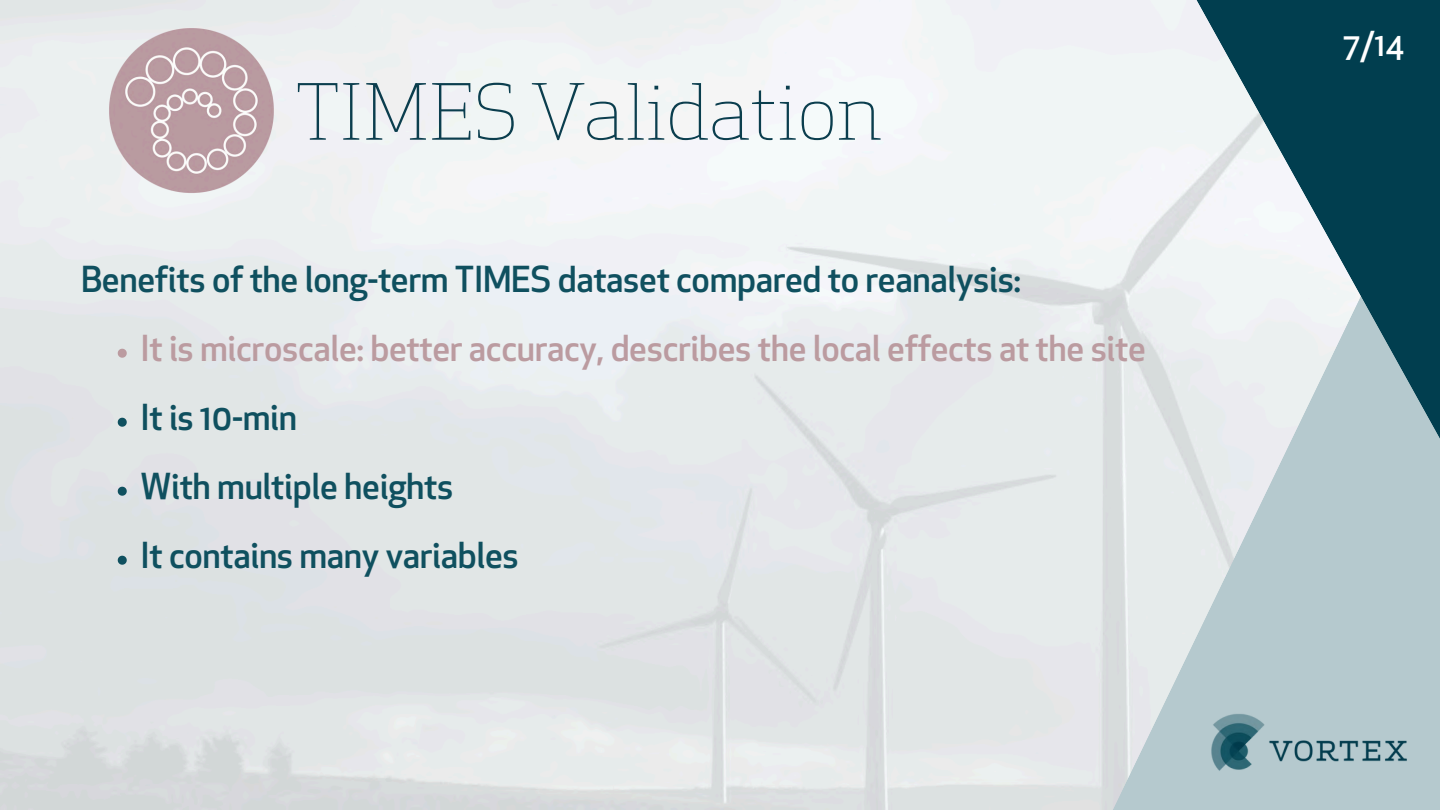
<style>
.page{position:relative;width:1440px;height:810px;background:#fff}
.page>*{position:absolute;margin:0;border:0;box-sizing:border-box;transform-origin:0 0}
.t1{font:300 75.5px "Apex Serif";letter-spacing:-.005em;color:#0b3e4e}
.t2{font:500 35px "Apex New";letter-spacing:-.01em;color:#0f505f}
.t3{font:500 35px "Apex New";letter-spacing:-.01em;color:#bb9ba0}
.t4{font:500 31.5px "Apex New";color:#fff}
</style>
<div class="page">
<svg style="left:1050px;top:0;width:390px;height:810px"></svg>
<svg style="left:1147px;top:0;width:293px;height:713px"></svg>
<svg style="left:118px;top:349px;width:9px;height:9px"></svg>
<svg style="left:118px;top:418px;width:9px;height:9px"></svg>
<svg style="left:118px;top:487px;width:9px;height:9px"></svg>
<svg style="left:118px;top:556px;width:9px;height:9px"></svg>
<img style="left:95px;top:17px;width:186px;height:191px">
<img style="left:1208px;top:713px;width:201px;height:62px">
<p class="t1" style="left:296px;top:64px;width:588px">TIMES Validation</p>
<p class="t2" style="left:81px;top:266px;width:942px">Benefits of the long-term TIMES dataset compared to reanalysis:</p>
<h1 class="t3" style="left:140px;top:335px;width:1007px">It is microscale: better accuracy, describes the local effects at the site</h1>
<h2 class="t2" style="left:140px;top:404px;width:158px">It is 10-min</h2>
<p class="t2" style="left:140px;top:473px;width:315px">With multiple heights</p>
<p class="t2" style="left:140px;top:542px;width:380px">It contains many variables</p>
<p class="t4" style="left:1343px;top:32px;width:63px">7/14</p>
</div>
